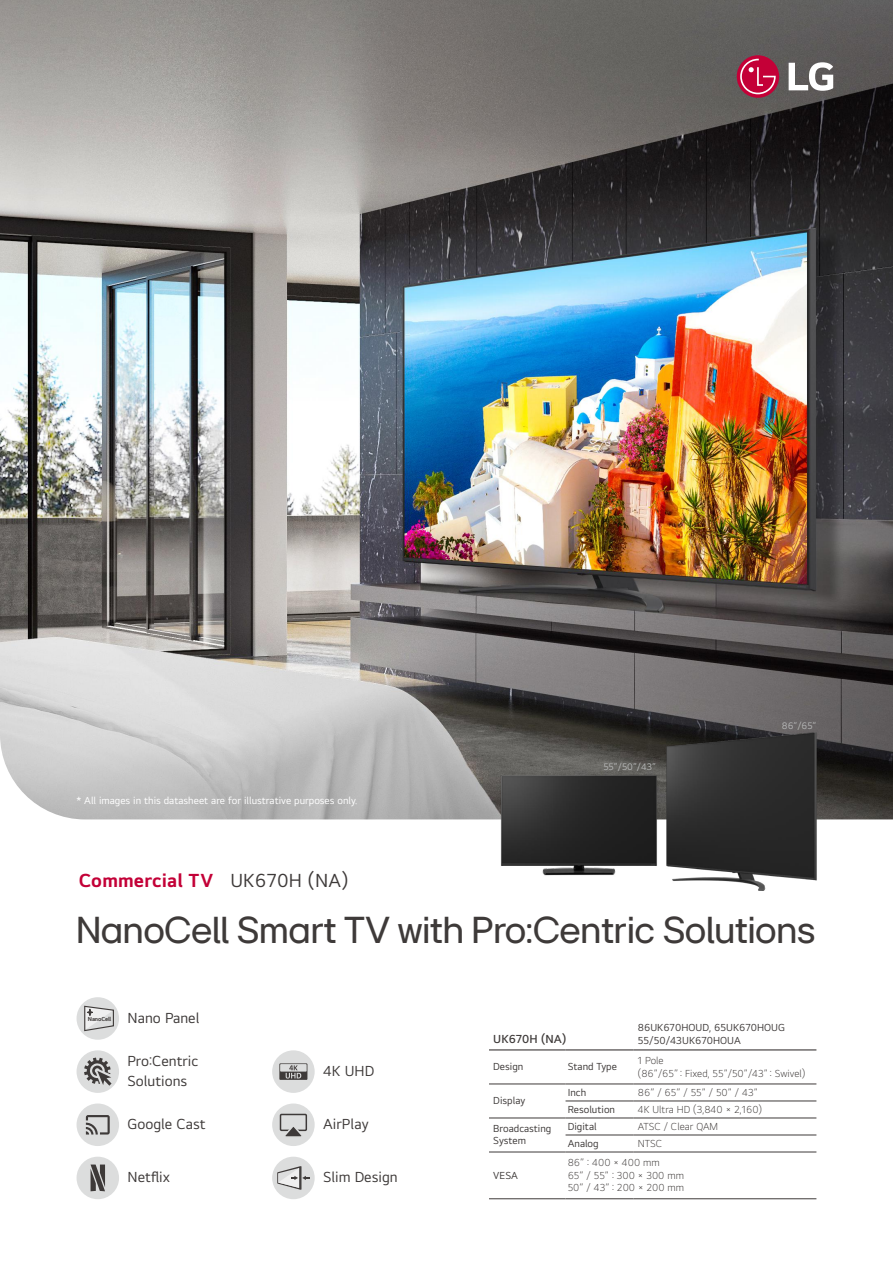
<style>
.page{position:relative;width:893px;height:1263px;background:#fff}
.page>*{position:absolute;margin:0;border:0;box-sizing:border-box;transform-origin:0 0}
.t1{font:39px "LGEI Headline TTF";color:#3e3a39}
.t2{font:700 19.5px "LGEI Text TTF";letter-spacing:.01em;color:#c30037}
.t3{font:15px/19.5px "LGEI Text TTF";color:#3e3a39}
.t4{font:600 12px "LGEI Text TTF";color:#3e3a39}
.t5{font:300 10.5px/12.6px "LGEI Text TTF";color:#3e3a39}
.t6{font:10.5px/12.6px "LGEI Text TTF";color:#3e3a39}
.t7{font:10.5px "LGEI Text TTF";color:#fff}
.t8{font:9.75px "LGEI Text TTF";color:#b5b6b6}
.t9{font:700 6px "LGEI Text TTF";letter-spacing:-.02em;color:#3e3a39}
.s1{font-weight:400;color:#3e3a39}
</style>
<div class="page">
<img style="left:0;top:0;width:893px;height:612px">
<svg style="left:0;top:612px;width:893px;height:208px;background:#939190"></svg>
<div style="left:737px;top:55px;width:42px;height:43px;background:#c40037;border-radius:50%"></div>
<svg style="left:740px;top:59px;width:36px;height:35px"></svg>
<svg style="left:789px;top:62px;width:44px;height:29px"></svg>
<div style="left:77px;top:1157px;width:42px;height:42px;background:#dcdddd;border-radius:50%"></div>
<svg style="left:91px;top:1164px;width:14px;height:27px"></svg>
<div style="left:77px;top:1103px;width:42px;height:43px;background:#dcdddd;border-radius:50%"></div>
<svg style="left:86px;top:1115px;width:24px;height:19px"></svg>
<div style="left:77px;top:1050px;width:42px;height:43px;background:#dcdddd;border-radius:50%"></div>
<svg style="left:84px;top:1057px;width:28px;height:29px"></svg>
<div style="left:272px;top:1050px;width:43px;height:43px;background:#dcdddd;border-radius:50%"></div>
<svg style="left:279px;top:1063px;width:28px;height:17px"></svg>
<div style="left:280px;top:1064px;width:27px;height:7px;background:#dcdddd"></div>
<svg style="left:286px;top:1065px;width:15px;height:13px"></svg>
<div style="left:272px;top:1157px;width:43px;height:42px;background:#dcdddd;border-radius:50%"></div>
<svg style="left:277px;top:1166px;width:33px;height:24px"></svg>
<div style="left:272px;top:1103px;width:43px;height:43px;background:#dcdddd;border-radius:50%"></div>
<div style="left:280px;top:1114px;width:27px;height:17px;border:2px solid #3e3a39"></div>
<svg style="left:284px;top:1127px;width:19px;height:10px"></svg>
<img style="left:650px;top:729px;width:170px;height:162px">
<img style="left:496px;top:771px;width:166px;height:108px">
<div style="left:77px;top:997px;width:42px;height:43px;background:#dcdddd;border-radius:50%"></div>
<svg style="left:84px;top:1005px;width:31px;height:27px"></svg>
<hr style="left:489px;top:1049px;width:77px;height:1px;background:#3e3a39">
<hr style="left:566px;top:1049px;width:68px;height:1px;background:#3e3a39">
<hr style="left:634px;top:1049px;width:182px;height:1px;background:#3e3a39">
<hr style="left:566px;top:1117px;width:68px;height:1px;background:#3e3a39">
<hr style="left:634px;top:1117px;width:182px;height:1px;background:#3e3a39">
<hr style="left:489px;top:1117px;width:77px;height:1px;background:#3e3a39">
<hr style="left:489px;top:1083px;width:77px;height:1px;background:#3e3a39">
<hr style="left:566px;top:1151px;width:68px;height:1px;background:#3e3a39">
<hr style="left:634px;top:1151px;width:182px;height:1px;background:#3e3a39">
<hr style="left:566px;top:1198px;width:68px;height:1px;background:#3e3a39">
<hr style="left:634px;top:1198px;width:182px;height:1px;background:#3e3a39">
<hr style="left:489px;top:1151px;width:77px;height:1px;background:#3e3a39">
<hr style="left:489px;top:1198px;width:77px;height:1px;background:#3e3a39">
<hr style="left:566px;top:1083px;width:68px;height:1px;background:#3e3a39">
<hr style="left:634px;top:1083px;width:182px;height:1px;background:#3e3a39">
<hr style="left:566px;top:1101px;width:68px;height:1px;background:#3e3a39">
<hr style="left:634px;top:1101px;width:182px;height:1px;background:#3e3a39">
<hr style="left:566px;top:1135px;width:68px;height:1px;background:#3e3a39">
<hr style="left:634px;top:1135px;width:182px;height:1px;background:#3e3a39">
<p class="t7" style="left:77px;top:794px;width:282px">* All images in this datasheet are for illustrative purposes only.</p>
<h2 class="t2" style="left:79px;top:869px;width:271px">Commercial TV <span class="s1">UK670H (NA)</span></h2>
<p class="t8" style="left:603px;top:761px;width:54px">55”/50”/43”</p>
<p class="t8" style="left:782px;top:719px;width:36px">86”/65”</p>
<h1 class="t1" style="left:77px;top:906px;width:740px">NanoCell Smart TV with Pro:Centric Solutions</h1>
<p class="t9" style="left:88px;top:1015px;width:25px">NanoCell</p>
<h3 class="t3" style="left:128px;top:1008px;width:73px">Nano Panel</h3>
<h3 class="t3" style="left:128px;top:1051px;width:72px">Pro:Centric<br>Solutions</h3>
<h3 class="t3" style="left:323px;top:1061px;width:53px">4K UHD</h3>
<h3 class="t3" style="left:128px;top:1114px;width:80px">Google Cast</h3>
<h3 class="t3" style="left:128px;top:1167px;width:44px">Netflix</h3>
<h3 class="t3" style="left:323px;top:1114px;width:47px">AirPlay</h3>
<h3 class="t3" style="left:323px;top:1167px;width:76px">Slim Design</h3>
<p class="t4" style="left:493px;top:1032px;width:75px">UK670H (NA)</p>
<p class="t6" style="left:638px;top:1021px;width:149px">86UK670HOUD, 65UK670HOUG<br>55/50/43UK670HOUA</p>
<p class="t6" style="left:493px;top:1060px;width:32px">Design</p>
<p class="t6" style="left:568px;top:1060px;width:51px">Stand Type</p>
<p class="t5" style="left:638px;top:1054px;width:169px">1 Pole<br>(86”/65” : Fixed, 55”/50”/43” : Swivel)</p>
<p class="t6" style="left:493px;top:1094px;width:34px">Display</p>
<p class="t6" style="left:568px;top:1086px;width:20px">Inch</p>
<p class="t5" style="left:638px;top:1086px;width:122px">86” / 65” / 55” / 50” / 43”</p>
<p class="t6" style="left:568px;top:1102px;width:49px">Resolution</p>
<p class="t5" style="left:638px;top:1102px;width:126px">4K Ultra HD (3,840 × 2,160)</p>
<p class="t6" style="left:493px;top:1122px;width:60px">Broadcasting<br>System</p>
<p class="t6" style="left:568px;top:1120px;width:30px">Digital</p>
<p class="t5" style="left:638px;top:1120px;width:82px">ATSC / Clear QAM</p>
<p class="t6" style="left:568px;top:1136px;width:32px">Analog</p>
<p class="t5" style="left:638px;top:1136px;width:26px">NTSC</p>
<p class="t6" style="left:493px;top:1168px;width:26px">VESA</p>
<p class="t5" style="left:568px;top:1156px;width:118px">86” : 400 × 400 mm<br>65” / 55” : 300 × 300 mm<br>50” / 43” : 200 × 200 mm</p>
</div>
